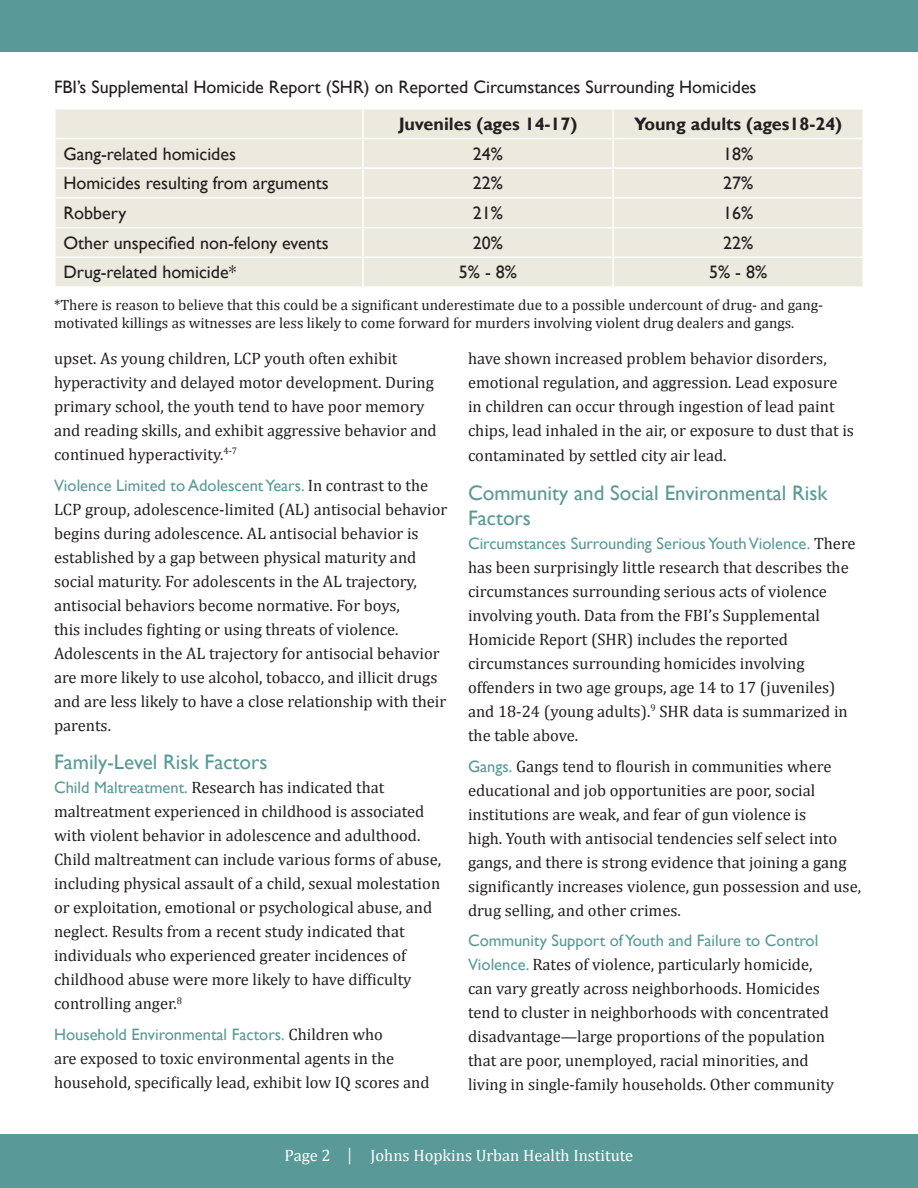
<style>
.page{position:relative;width:918px;height:1188px;background:#fff}
.page>*{position:absolute;margin:0;border:0;box-sizing:border-box;transform-origin:0 0}
.t1{font:21px/25.2px "Gill Sans";color:#599a98}
.t2{font:18px "Gill Sans";color:#231f20}
.t3{font:700 18px "Gill Sans";color:#231f20}
.t4{font:16.5px/24px "Cambria";color:#231f20}
.t5{font:16.5px "Cambria";color:#fff}
.t6{font:15px/18px "Cambria";color:#231f20}
.s1{font-family:"Gill Sans";color:#599a98}
</style>
<div class="page">
<div style="left:0;top:0;width:918px;height:52px;background:#599a98"></div>
<div style="left:0;top:1135px;width:918px;height:53px;background:#599a98"></div>
<div style="left:56px;top:110px;width:806px;height:176px;background:#eceade"></div>
<hr style="left:362px;top:109px;width:2px;height:29px;background:#fff">
<hr style="left:612px;top:109px;width:2px;height:29px;background:#fff">
<hr style="left:54px;top:138px;width:309px;height:1px;background:#fff">
<hr style="left:363px;top:138px;width:250px;height:1px;background:#fff">
<hr style="left:362px;top:139px;width:2px;height:28px;background:#fff">
<hr style="left:613px;top:138px;width:251px;height:1px;background:#fff">
<hr style="left:612px;top:139px;width:2px;height:28px;background:#fff">
<hr style="left:54px;top:167px;width:309px;height:2px;background:#fff">
<hr style="left:363px;top:167px;width:250px;height:2px;background:#fff">
<hr style="left:362px;top:169px;width:2px;height:28px;background:#fff">
<hr style="left:613px;top:167px;width:251px;height:2px;background:#fff">
<hr style="left:612px;top:169px;width:2px;height:28px;background:#fff">
<hr style="left:54px;top:197px;width:309px;height:2px;background:#fff">
<hr style="left:363px;top:197px;width:250px;height:2px;background:#fff">
<hr style="left:362px;top:199px;width:2px;height:28px;background:#fff">
<hr style="left:613px;top:197px;width:251px;height:2px;background:#fff">
<hr style="left:612px;top:199px;width:2px;height:28px;background:#fff">
<hr style="left:54px;top:227px;width:309px;height:1px;background:#fff">
<hr style="left:363px;top:227px;width:250px;height:1px;background:#fff">
<hr style="left:362px;top:228px;width:2px;height:29px;background:#fff">
<hr style="left:613px;top:227px;width:251px;height:1px;background:#fff">
<hr style="left:612px;top:228px;width:2px;height:29px;background:#fff">
<hr style="left:54px;top:257px;width:309px;height:1px;background:#fff">
<hr style="left:363px;top:257px;width:250px;height:1px;background:#fff">
<hr style="left:362px;top:258px;width:2px;height:28px;background:#fff">
<hr style="left:613px;top:257px;width:251px;height:1px;background:#fff">
<hr style="left:612px;top:258px;width:2px;height:28px;background:#fff">
<p class="t2" style="left:54px;top:77px;width:704px">FBI’s Supplemental Homicide Report (SHR) on Reported Circumstances Surrounding Homicides</p>
<p class="t3" style="left:399px;top:113px;width:180px">Juveniles (ages 14-17)</p>
<p class="t3" style="left:634px;top:113px;width:210px">Young adults (ages18-24)</p>
<p class="t2" style="left:63px;top:143px;width:174px">Gang-related homicides</p>
<p class="t2" style="left:473px;top:143px;width:32px">24%</p>
<p class="t2" style="left:723px;top:143px;width:32px">18%</p>
<p class="t2" style="left:63px;top:173px;width:267px">Homicides resulting from arguments</p>
<p class="t2" style="left:473px;top:173px;width:32px">22%</p>
<p class="t2" style="left:723px;top:173px;width:32px">27%</p>
<p class="t2" style="left:63px;top:202px;width:64px">Robbery</p>
<p class="t2" style="left:473px;top:202px;width:32px">21%</p>
<p class="t2" style="left:723px;top:202px;width:32px">16%</p>
<p class="t2" style="left:63px;top:232px;width:267px">Other unspecified non-felony events</p>
<p class="t2" style="left:473px;top:232px;width:32px">20%</p>
<p class="t2" style="left:723px;top:232px;width:32px">22%</p>
<p class="t2" style="left:63px;top:262px;width:174px">Drug-related homicide*</p>
<p class="t2" style="left:459px;top:262px;width:60px">5% - 8%</p>
<p class="t2" style="left:709px;top:262px;width:60px">5% - 8%</p>
<p class="t6" style="left:54px;top:296px;width:771px">*There is reason to believe that this could be a significant underestimate due to a possible undercount of drug- and gang&shy;motivated killings as witnesses are less likely to come forward for murders involving violent drug dealers and gangs.</p>
<p class="t4" style="left:54px;top:346px;width:384px">upset. As young children, LCP youth often exhibit hyperactivity and delayed motor development. During primary school, the youth tend to have poor memory and reading skills, and exhibit aggressive behavior and continued hyperactivity.<sup>4-7</sup></p>
<p class="t4" style="left:54px;top:473px;width:395px"><span class="s1">Violence Limited to Adolescent Years.</span> In contrast to the LCP group, adolescence-limited (AL) antisocial behavior begins during adolescence. AL antisocial behavior is established by a gap between physical maturity and social maturity. For adolescents in the AL trajectory, antisocial behaviors become normative. For boys,<br>this includes fighting or using threats of violence.<br>Adolescents in the AL trajectory for antisocial behavior are more likely to use alcohol, tobacco, and illicit drugs and are less likely to have a close relationship with their parents.</p>
<p class="t1" style="left:54px;top:750px;width:215px">Family-Level Risk Factors</p>
<p class="t4" style="left:54px;top:776px;width:389px"><span class="s1">Child Maltreatment.</span> Research has indicated that maltreatment experienced in childhood is associated with violent behavior in adolescence and adulthood.<br>Child maltreatment can include various forms of abuse, including physical assault of a child, sexual molestation or exploitation, emotional or psychological abuse, and neglect. Results from a recent study indicated that individuals who experienced greater incidences of childhood abuse were more likely to have difficulty controlling anger.<sup>8</sup></p>
<p class="t4" style="left:54px;top:1022px;width:377px"><span class="s1">Household Environmental Factors.</span> Children who<br>are exposed to toxic environmental agents in the household, specifically lead, exhibit low IQ scores and</p>
<p class="t4" style="left:468px;top:346px;width:388px">have shown increased problem behavior disorders, emotional regulation, and aggression. Lead exposure in children can occur through ingestion of lead paint chips, lead inhaled in the air, or exposure to dust that is contaminated by settled city air lead.</p>
<p class="t1" style="left:468px;top:480px;width:361px">Community and Social Environmental Risk<br>Factors</p>
<p class="t4" style="left:468px;top:531px;width:389px"><span class="s1">Circumstances Surrounding Serious Youth Violence.</span> There has been surprisingly little research that describes the circumstances surrounding serious acts of violence involving youth. Data from the FBI’s Supplemental Homicide Report (SHR) includes the reported circumstances surrounding homicides involving offenders in two age groups, age 14 to 17 (juveniles) and 18-24 (young adults).<sup>9</sup> SHR data is summarized in the table above.</p>
<p class="t4" style="left:468px;top:754px;width:395px"><span class="s1">Gangs.</span> Gangs tend to flourish in communities where educational and job opportunities are poor, social institutions are weak, and fear of gun violence is<br>high. Youth with antisocial tendencies self select into gangs, and there is strong evidence that joining a gang significantly increases violence, gun possession and use, drug selling, and other crimes.</p>
<p class="t4" style="left:468px;top:929px;width:368px"><span class="s1">Community Support of Youth and Failure to Control Violence.</span> Rates of violence, particularly homicide, can vary greatly across neighborhoods. Homicides tend to cluster in neighborhoods with concentrated disadvantage—large proportions of the population that are poor, unemployed, racial minorities, and living in single-family households. Other community</p>
<p class="t5" style="left:285px;top:1146px;width:48px">Page 2</p>
<p class="t5" style="left:370px;top:1146px;width:264px">Johns Hopkins Urban Health Institute</p>
</div>
